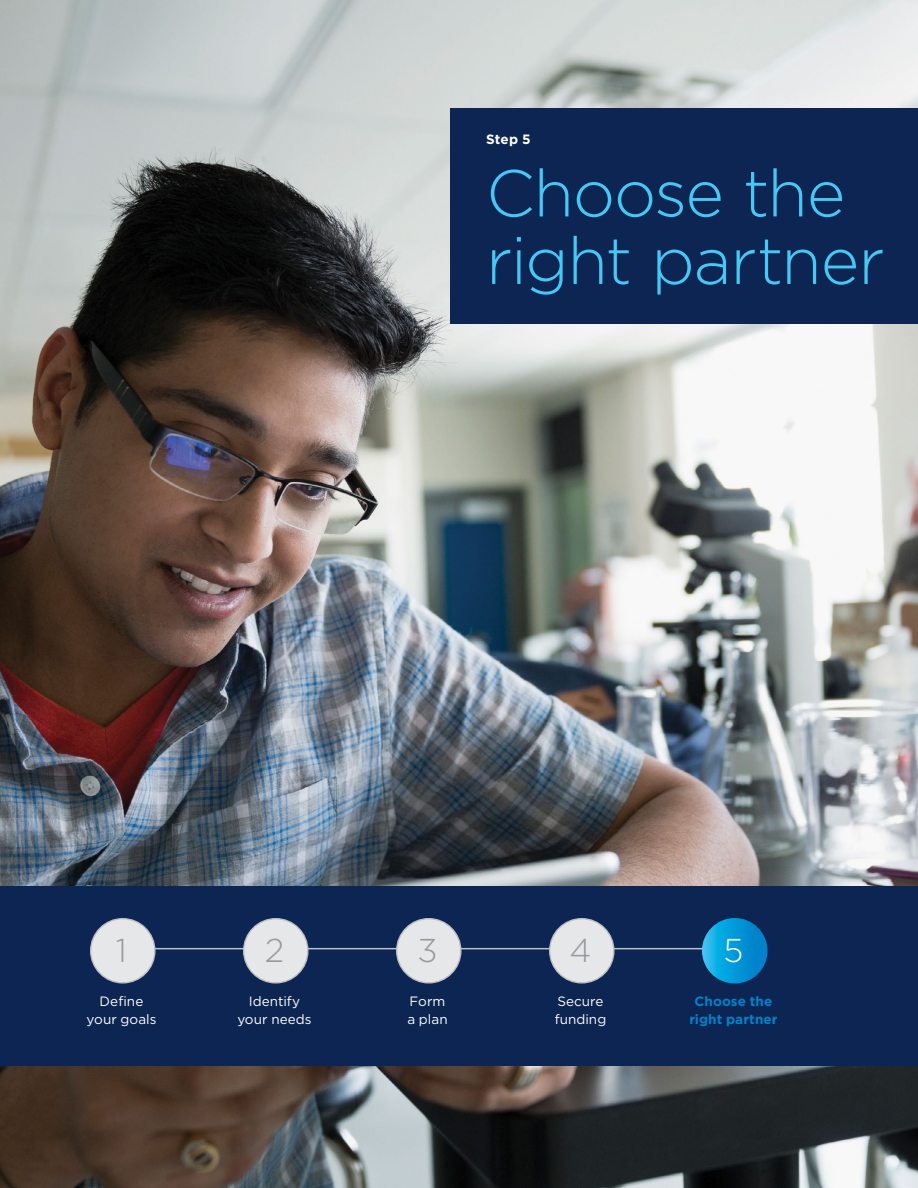
<style>
.page{position:relative;width:918px;height:1188px;background:#fff}
.page>*{position:absolute;margin:0;border:0;box-sizing:border-box;transform-origin:0 0}
.t1{font:300 66px/67.5px "Gotham";letter-spacing:-.02em;color:#44c8f5}
.t2{font:300 33px "Gotham";color:#97999c}
.t3{font:300 33px "Gotham";color:#fff}
.t4{font:13.5px/18px "Gotham";color:#fff;text-align:center}
.t5{font:700 13.5px/18px "Gotham";letter-spacing:.005em;color:#0083ca;text-align:center}
.t6{font:700 13.5px "Gotham";color:#fff}
</style>
<div class="page">
<img style="left:0;top:0;width:918px;height:1188px">
<div style="left:450px;top:108px;width:468px;height:216px;background:#0c2552"></div>
<div style="left:0;top:886px;width:918px;height:180px;background:#0c2552"></div>
<hr style="left:117px;top:948px;width:616px;height:1px;background:#bec0c2">
<div style="left:91px;top:919px;width:64px;height:64px;background:#e6e7e8;border-radius:50%"></div>
<div style="left:90px;top:918px;width:66px;height:66px;border:1px solid #bec0c2;border-radius:50%"></div>
<div style="left:244px;top:919px;width:64px;height:64px;background:#e6e7e8;border-radius:50%"></div>
<div style="left:243px;top:918px;width:66px;height:66px;border:1px solid #bec0c2;border-radius:50%"></div>
<div style="left:397px;top:919px;width:64px;height:64px;background:#e6e7e8;border-radius:50%"></div>
<div style="left:396px;top:918px;width:66px;height:66px;border:1px solid #bec0c2;border-radius:50%"></div>
<div style="left:550px;top:919px;width:64px;height:64px;background:#e6e7e8;border-radius:50%"></div>
<div style="left:549px;top:918px;width:66px;height:66px;border:1px solid #bec0c2;border-radius:50%"></div>
<svg style="left:703px;top:919px;width:64px;height:64px;background:#059bd9"></svg>
<div style="left:702px;top:918px;width:66px;height:66px;border:1px solid #fff;border-radius:50%"></div>
<p class="t6" style="left:486px;top:131px;width:46px">Step 5</p>
<h1 class="t1" style="left:486px;top:158px;width:400px">Choose the right partner</h1>
<h2 class="t2" style="left:116px;top:933px;width:13px">1</h2>
<p class="t4" style="left:87px;top:992px;width:71px">Define your goals</p>
<h2 class="t2" style="left:265px;top:933px;width:21px">2</h2>
<p class="t4" style="left:237px;top:992px;width:76px">Identify your needs</p>
<h2 class="t2" style="left:417px;top:933px;width:22px">3</h2>
<p class="t4" style="left:407px;top:992px;width:42px;text-align:left">Form a plan</p>
<h2 class="t2" style="left:570px;top:933px;width:23px">4</h2>
<p class="t4" style="left:555px;top:992px;width:53px;text-align:left">Secure funding</p>
<h2 class="t3" style="left:724px;top:933px;width:21px">5</h2>
<p class="t5" style="left:689px;top:992px;width:90px">Choose the right partner</p>
</div>
